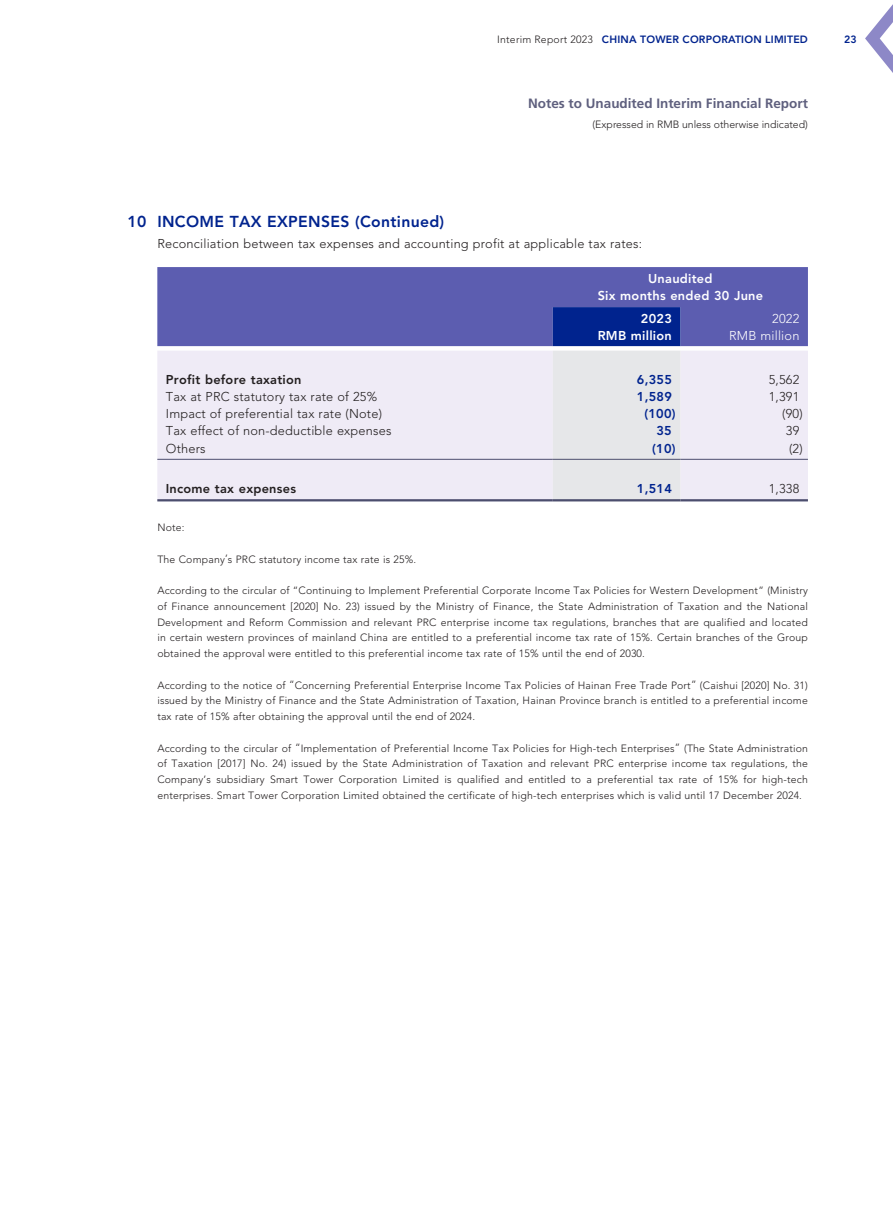
<style>
.page{position:relative;width:893px;height:1212px;background:#fff}
.page>*{position:absolute;margin:0;border:0;box-sizing:border-box;transform-origin:0 0}
.t1{font:800 15.75px "Avenir LT Std";letter-spacing:.02em;color:#00238e}
.t2{font:700 13.5px "Frutiger LT Std";color:#5f607e}
.t3{font:300 12.75px "Avenir LT Std";letter-spacing:.015em;color:#231f20}
.t4{font:800 12.75px/17.2px "Avenir LT Std";letter-spacing:.02em;color:#fff;text-align:center}
.t5{font:800 12.75px "Avenir LT Std";letter-spacing:.02em;color:#231f20}
.t6{font:800 12.75px "Avenir LT Std";letter-spacing:.02em;color:#00238e}
.t7{font:300 12.75px "Avenir LT Std";letter-spacing:.015em;color:#fff}
.t8{font:300 10.5px/15.8px "Avenir LT Std";letter-spacing:.015em;color:#231f20;text-align:justify}
.t9{font:800 10.5px "Avenir LT Std";letter-spacing:.02em;color:#00238e}
.s1{font-weight:300;color:#231f20}
</style>
<div class="page">
<svg style="left:865px;top:4px;width:28px;height:69px"></svg>
<div style="left:157px;top:267px;width:651px;height:79px;background:#5c5db0"></div>
<div style="left:157px;top:351px;width:651px;height:148px;background:#efebf6"></div>
<svg style="left:553px;top:307px;width:127px;height:192px;background:#b7bfd6"></svg>
<hr style="left:157px;top:459px;width:396px;height:1px;background:#4c4e6e">
<hr style="left:553px;top:459px;width:127px;height:1px;background:#4c4e6e">
<hr style="left:680px;top:459px;width:128px;height:1px;background:#4c4e6e">
<hr style="left:157px;top:499px;width:396px;height:2px;background:#4c4e6e">
<hr style="left:553px;top:499px;width:127px;height:2px;background:#4c4e6e">
<hr style="left:680px;top:499px;width:128px;height:2px;background:#4c4e6e">
<p class="t9" style="left:497px;top:34px;width:312px"><span class="s1">Interim Report 2023</span> CHINA TOWER CORPORATION LIMITED</p>
<p class="t9" style="left:844px;top:34px;width:14px">23</p>
<p class="t2" style="left:528px;top:95px;width:281px">Notes to Unaudited Interim Financial Report</p>
<p class="t8" style="left:593px;top:117px;width:217px">(Expressed in RMB unless otherwise indicated)</p>
<h1 class="t1" style="left:128px;top:212px;width:318px">10 INCOME TAX EXPENSES (Continued)</h1>
<p class="t3" style="left:157px;top:236px;width:486px">Reconciliation between tax expenses and accounting profit at applicable tax rates:</p>
<p class="t4" style="left:598px;top:270px;width:167px">Unaudited<br>Six months ended 30 June</p>
<p class="t4" style="left:641px;top:310px;width:32px">2023</p>
<p class="t7" style="left:772px;top:311px;width:29px">2022</p>
<p class="t4" style="left:598px;top:327px;width:76px">RMB million</p>
<p class="t7" style="left:729px;top:328px;width:72px">RMB million</p>
<p class="t5" style="left:166px;top:371px;width:137px">Profit before taxation</p>
<p class="t6" style="left:637px;top:371px;width:36px">6,355</p>
<p class="t3" style="left:769px;top:372px;width:32px">5,562</p>
<p class="t3" style="left:166px;top:389px;width:213px">Tax at PRC statutory tax rate of 25%</p>
<p class="t6" style="left:637px;top:389px;width:36px">1,589</p>
<p class="t3" style="left:769px;top:389px;width:32px">1,391</p>
<p class="t3" style="left:166px;top:406px;width:218px">Impact of preferential tax rate (Note)</p>
<p class="t6" style="left:644px;top:406px;width:33px">(100)</p>
<p class="t3" style="left:782px;top:406px;width:22px">(90)</p>
<p class="t3" style="left:166px;top:423px;width:227px">Tax effect of non-deductible expenses</p>
<p class="t6" style="left:656px;top:423px;width:17px">35</p>
<p class="t3" style="left:786px;top:423px;width:15px">39</p>
<p class="t3" style="left:166px;top:441px;width:41px">Others</p>
<p class="t6" style="left:652px;top:440px;width:25px">(10)</p>
<p class="t3" style="left:789px;top:441px;width:15px">(2)</p>
<p class="t5" style="left:166px;top:481px;width:132px">Income tax expenses</p>
<p class="t6" style="left:637px;top:481px;width:36px">1,514</p>
<p class="t3" style="left:769px;top:481px;width:32px">1,338</p>
<p class="t8" style="left:157px;top:520px;width:29px">Note:</p>
<p class="t8" style="left:157px;top:551px;width:260px">The Company’s PRC statutory income tax rate is 25%.</p>
<p class="t8" style="left:157px;top:583px;width:652px">According to the circular of “Continuing to Implement Preferential Corporate Income Tax Policies for Western Development” (Ministry of Finance announcement [2020] No. 23) issued by the Ministry of Finance, the State Administration of Taxation and the National Development and Reform Commission and relevant PRC enterprise income tax regulations, branches that are qualified and located in certain western provinces of mainland China are entitled to a preferential income tax rate of 15%. Certain branches of the Group obtained the approval were entitled to this preferential income tax rate of 15% until the end of 2030.</p>
<p class="t8" style="left:157px;top:677px;width:652px">According to the notice of “Concerning Preferential Enterprise Income Tax Policies of Hainan Free Trade Port” (Caishui [2020] No. 31) issued by the Ministry of Finance and the State Administration of Taxation, Hainan Province branch is entitled to a preferential income tax rate of 15% after obtaining the approval until the end of 2024.</p>
<p class="t8" style="left:157px;top:740px;width:652px">According to the circular of “Implementation of Preferential Income Tax Policies for High-tech Enterprises” (The State Administration of Taxation [2017] No. 24) issued by the State Administration of Taxation and relevant PRC enterprise income tax regulations, the Company’s subsidiary Smart Tower Corporation Limited is qualified and entitled to a preferential tax rate of 15% for high-tech enterprises. Smart Tower Corporation Limited obtained the certificate of high-tech enterprises which is valid until 17 December 2024.</p>
</div>
